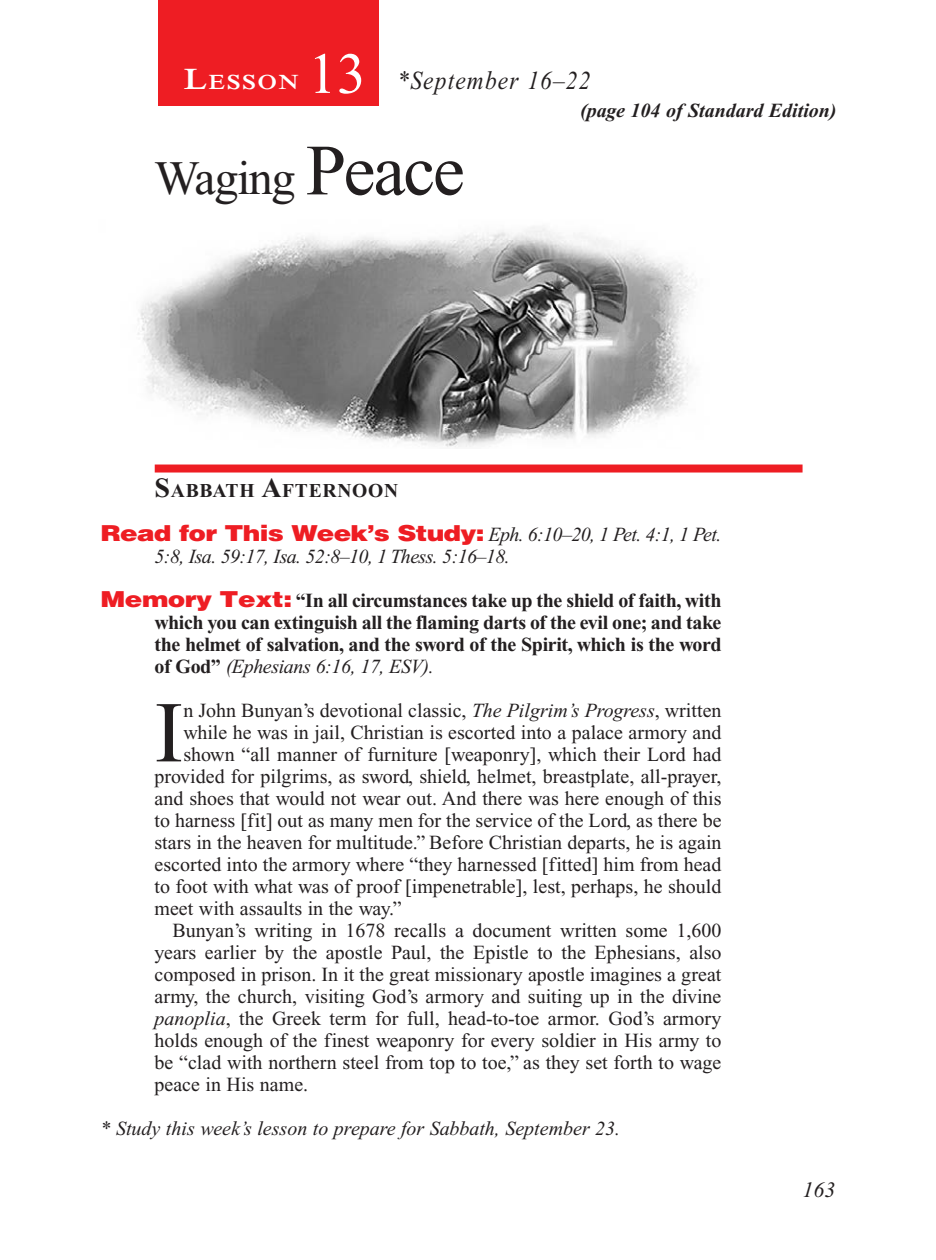
<style>
.page{position:relative;width:936px;height:1260px;background:#fff}
.page>*{position:absolute;margin:0;border:0;box-sizing:border-box;transform-origin:0 0}
.Body_Drop_Cap{font:86.4px "Times New Roman PS Std";color:#231f20}
.Lesson_Number{font:58px "Times New Roman PS Std";color:#fff}
.Lesson_Head_SA{font:48px "Times New Roman PS Std";color:#231f20}
.Lesson_Dates{font:italic 26px "Times New Roman PS Std";letter-spacing:.05em;color:#231f20;scale:.9 1}
.PageNumbers{font:italic 22px "Times New Roman PS Std";color:#231f20}
.Lesson_Start_Head{font:600 21px "Times NRMT Std";letter-spacing:.07em;color:#fff;scale:1.1 1}
.Body_Drop_Cap-2{font:20px "Times New Roman PS Std";color:#231f20}
.Body{font:20px/22px "Times New Roman PS Std";color:#231f20;text-align:justify}
.Question{font:700 20px/22px "Times New Roman PS Std";letter-spacing:-.02em;color:#231f20;text-align:justify}
.Question-2{font:italic 20px/22px "Times New Roman PS Std";letter-spacing:-.03em;color:#231f20}
.Body_Drop_Cap-3{font:20px "Times New Roman PS Std";letter-spacing:.05em;color:#231f20}
.Question-3{font:italic 20px "Times New Roman PS Std";color:#231f20}
.Page_from_SE{font:italic 700 20px "Times New Roman PS Std";color:#231f20}
.Sabbath_Afternoon_He{font:700 19.6px "Times New Roman PS Std";letter-spacing:.035em;color:#231f20}
.s1{font-size:30px}
.s2{font-size:72px}
.s3{font-size:28px}
.s4{font-family:"Helvetica LT Std";font-weight:900;font-style:normal;font-size:22px;color:#ee1d23}
.s5{font-family:"Helvetica LT Std";font-weight:900;font-size:22px;color:#ee1d23}
.s6{font-weight:400;font-style:italic}
.s7{font-style:italic}
</style>
<div class="page">
<div style="left:158px;top:1px;width:221px;height:105px;background:#ee1d23"></div>
<div style="left:155px;top:465px;width:648px;height:8px;background:#ee1d23"></div>
<img style="left:138px;top:227px;width:558px;height:220px">
<p class="Lesson_Number" style="left:308px;top:42px;width:59px">13</p>
<p class="Lesson_Start_Head" style="left:184px;top:70px;width:106px"><span class="s1">L</span>ESSON</p>
<p class="Lesson_Dates" style="left:398px;top:66px;width:216px">*September 16–22</p>
<p class="Lesson_Head_SA" style="left:155px;top:152px;width:312px">Waging <span class="s2">Peace</span></p>
<p class="Page_from_SE" style="left:580px;top:100px;width:258px">(page 104 of Standard Edition)</p>
<p class="Sabbath_Afternoon_He" style="left:155px;top:480px;width:245px"><span class="s3">S</span>ABBATH <span class="s3">A</span>FTERNOON</p>
<p class="Question-2" style="left:155px;top:524px;width:568px;text-indent:-54px"><span class="s4">Read for This Week’s Study:</span> Eph. 6:10–20, 1 Pet. 4:1, 1 Pet.<br>5:8, Isa. 59:17, Isa. 52:8–10, 1 Thess. 5:16–18.</p>
<p class="Question" style="left:155px;top:590px;width:569px;text-indent:-54px"><span class="s5">Memory Text:</span> “In all circumstances take up the shield of faith, with which you can extinguish all the flaming darts of the evil one; and take the helmet of salvation, and the sword of the Spirit, which is the word of God” <span class="s6">(Ephesians 6:16, 17, ESV).</span></p>
<p class="Body_Drop_Cap" style="left:155px;top:686px;width:30px">I</p>
<p class="Body_Drop_Cap-2" style="left:183px;top:700px;width:540px">n John Bunyan’s devotional classic, <span class="s7">The Pilgrim’s Progress</span>, written</p>
<p class="Body_Drop_Cap-2" style="left:183px;top:722px;width:540px">while he was in jail, Christian is escorted into a palace armory and</p>
<p class="Body_Drop_Cap-2" style="left:183px;top:744px;width:540px">shown “all manner of furniture [weaponry], which their Lord had</p>
<p class="Body_Drop_Cap-2" style="left:155px;top:766px;width:569px">provided for pilgrims, as sword, shield, helmet, breastplate, all-prayer,</p>
<p class="Body_Drop_Cap-2" style="left:155px;top:788px;width:569px">and shoes that would not wear out. And there was here enough of this</p>
<p class="Body_Drop_Cap-2" style="left:155px;top:810px;width:569px">to harness [fit] out as many men for the service of the Lord, as there be</p>
<p class="Body_Drop_Cap-2" style="left:155px;top:832px;width:569px">stars in the heaven for multitude.” Before Christian departs, he is again</p>
<p class="Body_Drop_Cap-2" style="left:155px;top:854px;width:569px">escorted into the armory where “they harnessed [fitted] him from head</p>
<p class="Body_Drop_Cap-3" style="left:155px;top:876px;width:569px">to foot with what was of proof [impenetrable], lest, perhaps, he should</p>
<p class="Body_Drop_Cap-2" style="left:155px;top:898px;width:249px">meet with assaults in the way.”</p>
<p class="Body" style="left:155px;top:920px;width:569px;text-indent:18px">Bunyan’s writing in 1678 recalls a document written some 1,600 years earlier by the apostle Paul, the Epistle to the Ephesians, also composed in prison. In it the great missionary apostle imagines a great army, the church, visiting God’s armory and suiting up in the divine <span class="s7">panoplia</span>, the Greek term for full, head-to-toe armor. God’s armory holds enough of the finest weaponry for every soldier in His army to be “clad with northern steel from top to toe,” as they set forth to wage peace in His name.</p>
<p class="Question-3" style="left:101px;top:1118px;width:521px">* Study this week’s lesson to prepare for Sabbath, September 23.</p>
<p class="PageNumbers" style="left:802px;top:1178px;width:34px">163</p>
</div>
